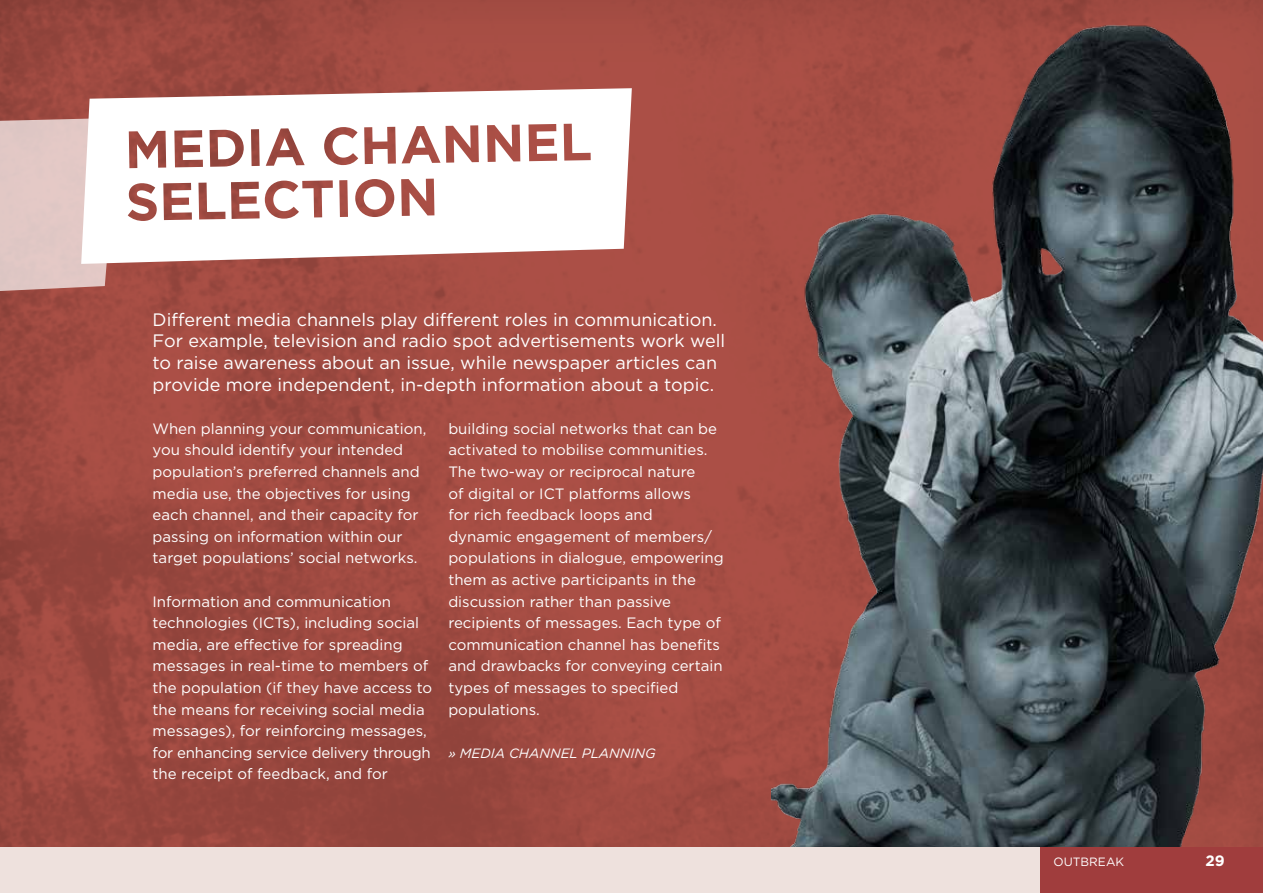
<style>
.page{position:relative;width:1263px;height:893px;background:#fff}
.page>*{position:absolute;margin:0;border:0;box-sizing:border-box;transform-origin:0 0}
.t1{font:18px/21.6px "Gotham";color:#fff}
.t2{font:15px/21.6px "Gotham";color:#fff}
.t3{font:700 15px "Gotham";color:#fff}
.t4{font:italic 13.5px "Gotham";color:#fff}
.t5{font:12px "Gotham";color:#fff}
</style>
<div class="page">
<img style="left:0;top:0;width:1263px;height:848px">
<svg style="left:0;top:118px;width:118px;height:176px;background:#dcbebb"></svg>
<svg style="left:81px;top:88px;width:551px;height:176px"></svg>
<img style="left:771px;top:7px;width:492px;height:841px">
<div style="left:0;top:848px;width:1263px;height:45px;background:#eee1dd"></div>
<div style="left:1041px;top:848px;width:222px;height:45px;background:#a03d3d"></div>
<p class="t1" style="left:153px;top:308px;width:574px">Different media channels play different roles in communication.<br>For example, television and radio spot advertisements work well to raise awareness about an issue, while newspaper articles can provide more independent, in-depth information about a topic.</p>
<p class="t2" style="left:153px;top:417px;width:275px">When planning your communication, you should identify your intended population’s preferred channels and media use, the objectives for using each channel, and their capacity for passing on information within our target populations’ social networks.</p>
<p class="t2" style="left:153px;top:590px;width:281px">Information and communication technologies (ICTs), including social media, are effective for spreading messages in real-time to members of the population (if they have access to the means for receiving social media messages), for reinforcing messages, for enhancing service delivery through the receipt of feedback, and for</p>
<p class="t2" style="left:448px;top:417px;width:277px">building social networks that can be activated to mobilise communities.<br>The two-way or reciprocal nature<br>of digital or ICT platforms allows<br>for rich feedback loops and<br>dynamic engagement of members/ populations in dialogue, empowering them as active participants in the discussion rather than passive recipients of messages. Each type of communication channel has benefits and drawbacks for conveying certain types of messages to specified populations.</p>
<p class="t4" style="left:448px;top:744px;width:209px">» MEDIA CHANNEL PLANNING</p>
<p class="t5" style="left:1053px;top:854px;width:72px">OUTBREAK</p>
<p class="t3" style="left:1205px;top:851px;width:21px">29</p>
</div>
